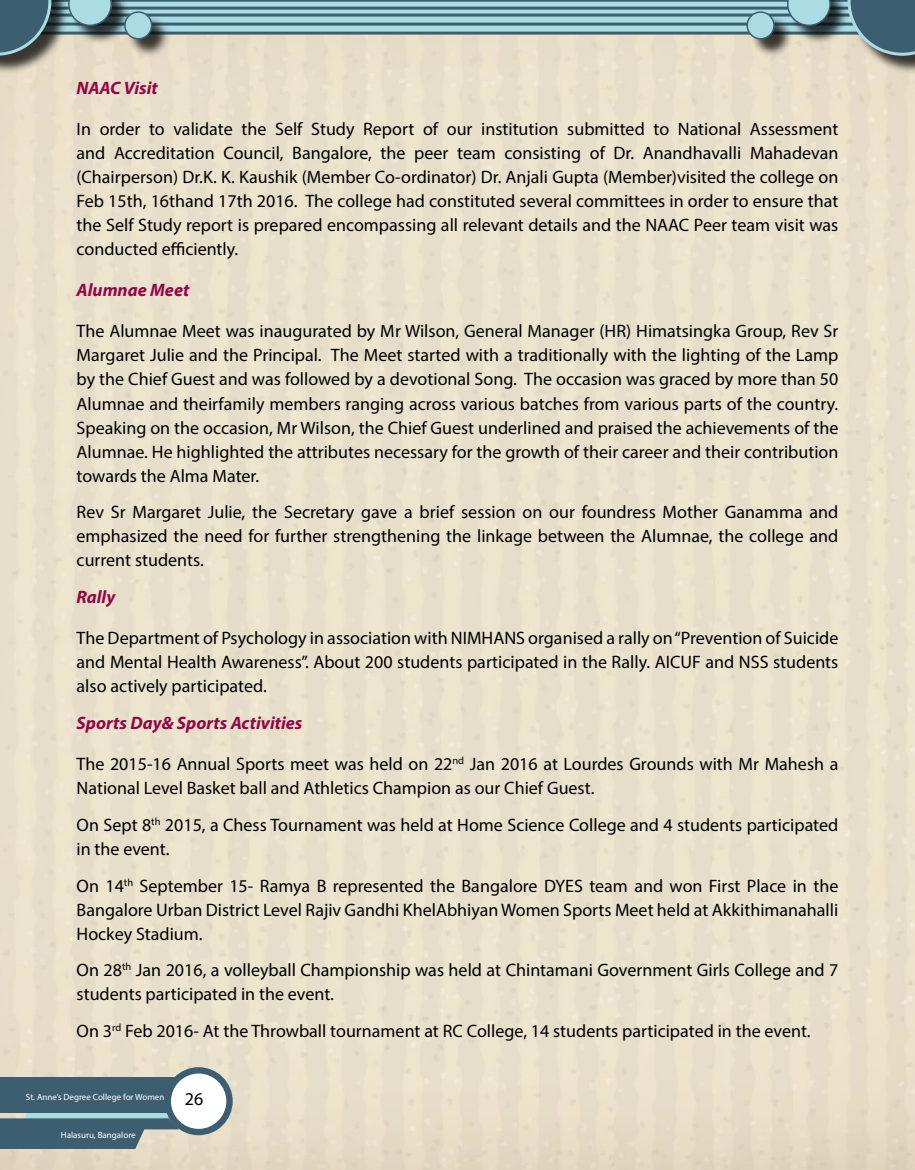
<style>
.page{position:relative;width:915px;height:1170px;background:#fff}
.page>*{position:absolute;margin:0;border:0;box-sizing:border-box;transform-origin:0 0}
.t1{font:18px/24px "Myriad Pro";color:#000;text-align:justify}
.t2{font:italic 700 18px "Myriad Pro";color:#940645}
.t3{font:9px "Myriad Pro";color:#fff}
</style>
<div class="page">
<div style="left:0;top:56px;width:914px;height:1113px;background:#e8dfcb"></div>
<svg style="left:26px;top:1111px;width:142px;height:7px"></svg>
<div style="left:0;top:1076px;width:176px;height:35px;background:#3c5e70"></div>
<div style="left:164px;top:1067px;width:68px;height:68px;background:#3c5e70;border-radius:50%"></div>
<div style="left:171px;top:1073px;width:55px;height:55px;background:#fff;border-radius:50%"></div>
<svg style="left:0;top:1118px;width:179px;height:30px;background:#54707d"></svg>
<div style="left:849px;top:0;width:65px;height:74px;background:#000;opacity:.75"></div>
<div style="left:749px;top:14px;width:43px;height:44px;background:#e7dcc9"></div>
<div style="left:0;top:0;width:70px;height:74px;background:#000;opacity:.75"></div>
<svg style="left:0;top:0;width:914px;height:56px;background:#97aeaf"></svg>
<div style="left:127px;top:14px;width:44px;height:44px;background:#000;opacity:.75"></div>
<div style="left:125px;top:12px;width:27px;height:27px;background:#abdce4;border-radius:50%"></div>
<div style="left:124px;top:11px;width:28px;height:28px;border:2px solid #3c5e70;border-radius:50%"></div>
<p class="t2" style="left:77px;top:77px;width:83px">NAAC Visit</p>
<p class="t1" style="left:77px;top:117px;width:763px">In order to validate the Self Study Report of our institution submitted to National Assessment and Accreditation Council, Bangalore, the peer team consisting of Dr. Anandhavalli Mahadevan (Chairperson) Dr.K. K. Kaushik (Member Co-ordinator) Dr. Anjali Gupta (Member)visited the college on Feb 15th, 16thand 17th 2016. The college had constituted several committees in order to ensure that the Self Study report is prepared encompassing all relevant details and the NAAC Peer team visit was conducted efficiently.</p>
<p class="t2" style="left:77px;top:279px;width:114px">Alumnae Meet</p>
<p class="t1" style="left:77px;top:319px;width:763px">The Alumnae Meet was inaugurated by Mr Wilson, General Manager (HR) Himatsingka Group, Rev Sr Margaret Julie and the Principal. The Meet started with a traditionally with the lighting of the Lamp by the Chief Guest and was followed by a devotional Song. The occasion was graced by more than 50<br>Alumnae and theirfamily members ranging across various batches from various parts of the country.<br>Speaking on the occasion, Mr Wilson, the Chief Guest underlined and praised the achievements of the Alumnae. He highlighted the attributes necessary for the growth of their career and their contribution towards the Alma Mater.</p>
<p class="t1" style="left:77px;top:500px;width:763px">Rev Sr Margaret Julie, the Secretary gave a brief session on our foundress Mother Ganamma and emphasized the need for further strengthening the linkage between the Alumnae, the college and current students.</p>
<p class="t2" style="left:77px;top:585px;width:40px">Rally</p>
<p class="t1" style="left:77px;top:625px;width:763px">The Department of Psychology in association with NIMHANS organised a rally on “Prevention of Suicide and Mental Health Awareness”. About 200 students participated in the Rally. AICUF and NSS students also actively participated.</p>
<p class="t2" style="left:77px;top:711px;width:227px">Sports Day&amp; Sports Activities</p>
<p class="t1" style="left:77px;top:751px;width:763px">The 2015-16 Annual Sports meet was held on 22<sup>nd</sup> Jan 2016 at Lourdes Grounds with Mr Mahesh a<br>National Level Basket ball and Athletics Champion as our Chief Guest.</p>
<p class="t1" style="left:77px;top:812px;width:763px">On Sept 8<sup>th</sup> 2015, a Chess Tournament was held at Home Science College and 4 students participated in the event.</p>
<p class="t1" style="left:77px;top:873px;width:763px">On 14<sup>th</sup> September 15- Ramya B represented the Bangalore DYES team and won First Place in the Bangalore Urban District Level Rajiv Gandhi KhelAbhiyan Women Sports Meet held at Akkithimanahalli Hockey Stadium.</p>
<p class="t1" style="left:77px;top:958px;width:763px">On 28<sup>th</sup> Jan 2016, a volleyball Championship was held at Chintamani Government Girls College and 7 students participated in the event.</p>
<p class="t1" style="left:77px;top:1018px;width:735px">On 3<sup>rd</sup> Feb 2016- At the Throwball tournament at RC College, 14 students participated in the event.</p>
<p class="t3" style="left:26px;top:1090px;width:140px">St. Anne’s Degree College for Women</p>
<p class="t3" style="left:61px;top:1129px;width:76px">Halasuru, Bangalore</p>
<p class="t1" style="left:185px;top:1086px;width:20px">26</p>
</div>
